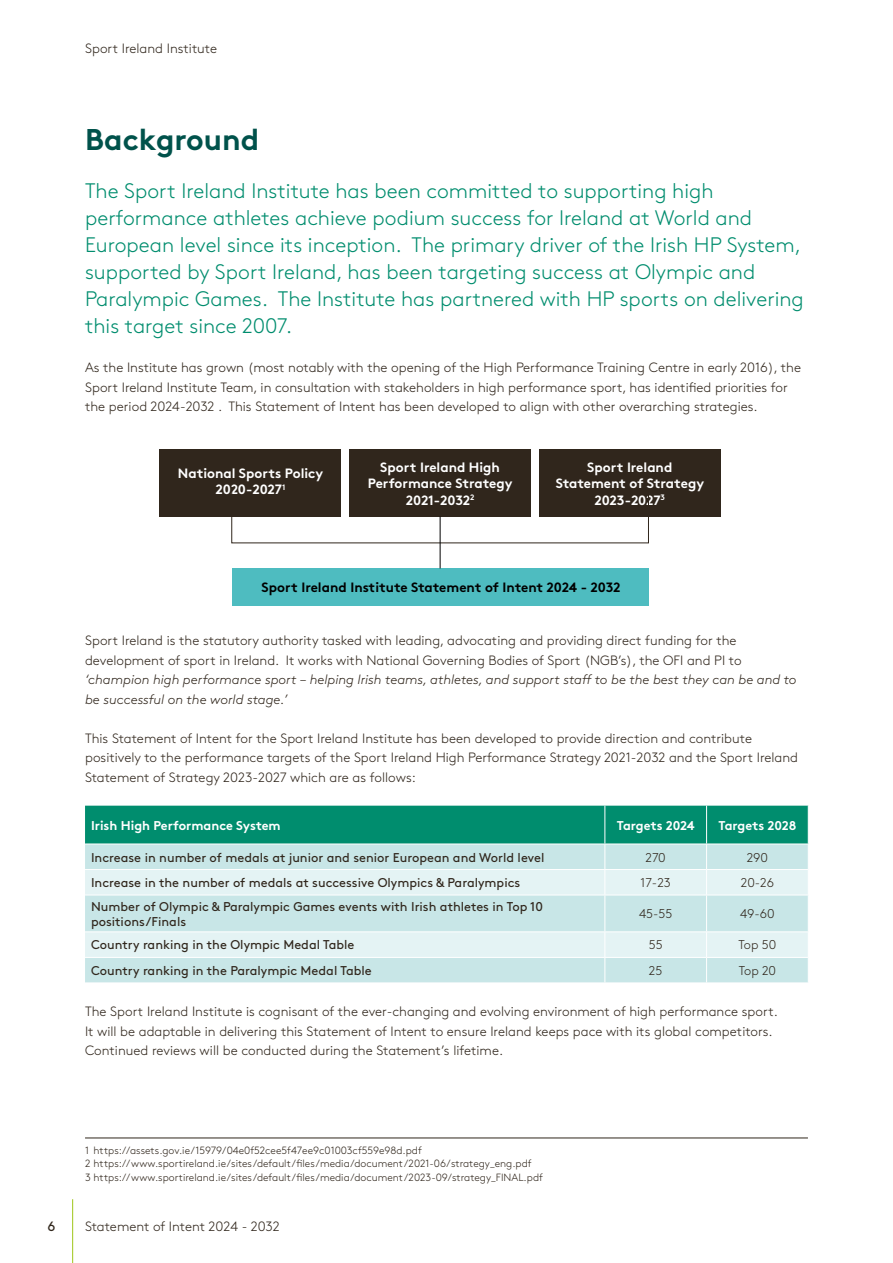
<style>
.page{position:relative;width:893px;height:1263px;background:#fff}
.page>*{position:absolute;margin:0;border:0;box-sizing:border-box;transform-origin:0 0}
.t1{font:700 30px "Brown Std";color:#00524b}
.t2{font:300 21px/27px "Brown Std";color:#008d6e}
.t3{font:300 13.5px/19.5px "Brown Std";color:#30261c}
.t4{font:700 13.5px/16.5px "Brown Std";color:#fff;text-align:center}
.t5{font:700 13.5px "Brown Std";color:#000}
.t6{font:13.5px "Brown Std";color:#30261c}
.t7{font:12.75px/15.3px "Brown Std";color:#30261c}
.t8{font:700 12.75px "Brown Std";color:#fff}
.t9{font:300 12.75px "Brown Std";color:#30261c}
.t10{font:300 10.5px "Brown Std";color:#30261c}
.s1{font-style:italic}
</style>
<div class="page">
<hr style="left:72px;top:1199px;width:1px;height:64px;background:#9fc519">
<div style="left:85px;top:958px;width:723px;height:24px;background:#c8e6e7"></div>
<svg style="left:85px;top:896px;width:723px;height:61px;background:#d3ebec"></svg>
<hr style="left:85px;top:931px;width:520px;height:1px;background:#fff">
<hr style="left:605px;top:931px;width:102px;height:1px;background:#fff">
<hr style="left:707px;top:931px;width:102px;height:1px;background:#fff">
<hr style="left:604px;top:895px;width:1px;height:36px;background:#fff">
<svg style="left:604px;top:932px;width:1px;height:50px"></svg>
<svg style="left:85px;top:806px;width:724px;height:89px;background:#7dc4b8"></svg>
<hr style="left:706px;top:895px;width:1px;height:36px;background:#fff">
<svg style="left:706px;top:932px;width:1px;height:50px"></svg>
<div style="left:160px;top:449px;width:181px;height:67px;background:#30261c"></div>
<div style="left:350px;top:449px;width:181px;height:67px;background:#30261c"></div>
<div style="left:232px;top:568px;width:416px;height:38px;background:#4ebcc0"></div>
<div style="left:539px;top:449px;width:181px;height:67px;background:#30261c"></div>
<div style="left:231px;top:490px;width:418px;height:53px;border:1px solid #30261c"></div>
<hr style="left:440px;top:516px;width:1px;height:52px;background:#000">
<hr style="left:85px;top:1137px;width:723px;height:1px;background:#30261c">
<p class="t3" style="left:85px;top:38px;width:134px">Sport Ireland Institute</p>
<p class="t1" style="left:85px;top:121px;width:176px">Background</p>
<p class="t2" style="left:85px;top:178px;width:720px">The Sport Ireland Institute has been committed to supporting high performance athletes achieve podium success for Ireland at World and European level since its inception. The primary driver of the Irish HP System, supported by Sport Ireland, has been targeting success at Olympic and Paralympic Games. The Institute has partnered with HP sports on delivering this target since 2007.</p>
<p class="t3" style="left:85px;top:358px;width:717px">As the Institute has grown (most notably with the opening of the High Performance Training Centre in early 2016), the<br>Sport Ireland Institute Team, in consultation with stakeholders in high performance sport, has identified priorities for the period 2024-2032 . This Statement of Intent has been developed to align with other overarching strategies.</p>
<p class="t4" style="left:178px;top:465px;width:147px">National Sports Policy<br>2020-2027<sup>1</sup></p>
<p class="t4" style="left:368px;top:458px;width:146px">Sport Ireland High<br>Performance Strategy<br>2021-2032<sup>2</sup></p>
<p class="t4" style="left:556px;top:458px;width:150px">Sport Ireland<br>Statement of Strategy<br>2023-2027<sup>3</sup></p>
<p class="t5" style="left:262px;top:579px;width:360px">Sport Ireland Institute Statement of Intent 2024 - 2032</p>
<p class="t3" style="left:85px;top:631px;width:713px">Sport Ireland is the statutory authority tasked with leading, advocating and providing direct funding for the development of sport in Ireland. It works with National Governing Bodies of Sport (NGB’s), the OFI and PI to <span class="s1">‘champion high performance sport – helping Irish teams, athletes, and support staff to be the best they can be and to be successful on the world stage.’</span></p>
<p class="t3" style="left:85px;top:728px;width:715px">This Statement of Intent for the Sport Ireland Institute has been developed to provide direction and contribute positively to the performance targets of the Sport Ireland High Performance Strategy 2021-2032 and the Sport Ireland<br>Statement of Strategy 2023-2027 which are as follows:</p>
<p class="t8" style="left:91px;top:817px;width:191px">Irish High Performance System</p>
<p class="t8" style="left:617px;top:817px;width:80px">Targets 2024</p>
<p class="t8" style="left:718px;top:817px;width:79px">Targets 2028</p>
<p class="t7" style="left:91px;top:849px;width:455px">Increase in number of medals at junior and senior European and World level</p>
<p class="t9" style="left:646px;top:850px;width:22px">270</p>
<p class="t9" style="left:747px;top:850px;width:23px">290</p>
<p class="t7" style="left:91px;top:875px;width:431px">Increase in the number of medals at successive Olympics &amp; Paralympics</p>
<p class="t9" style="left:641px;top:875px;width:32px">17-23</p>
<p class="t9" style="left:741px;top:875px;width:35px">20-26</p>
<p class="t7" style="left:91px;top:898px;width:453px">Number of Olympic &amp; Paralympic Games events with Irish athletes in Top 10 positions/Finals</p>
<p class="t9" style="left:639px;top:907px;width:35px">45-55</p>
<p class="t9" style="left:740px;top:907px;width:36px">49-60</p>
<p class="t7" style="left:91px;top:937px;width:265px">Country ranking in the Olympic Medal Table</p>
<p class="t9" style="left:649px;top:938px;width:15px">55</p>
<p class="t9" style="left:738px;top:938px;width:39px">Top 50</p>
<p class="t7" style="left:91px;top:963px;width:282px">Country ranking in the Paralympic Medal Table</p>
<p class="t9" style="left:649px;top:963px;width:15px">25</p>
<p class="t9" style="left:739px;top:963px;width:39px">Top 20</p>
<p class="t3" style="left:85px;top:1002px;width:694px">The Sport Ireland Institute is cognisant of the ever-changing and evolving environment of high performance sport.<br>It will be adaptable in delivering this Statement of Intent to ensure Ireland keeps pace with its global competitors.<br>Continued reviews will be conducted during the Statement’s lifetime.</p>
<p class="t6" style="left:47px;top:1218px;width:9px">6</p>
<p class="t10" style="left:85px;top:1144px;width:338px">1 https://assets.gov.ie/15979/04e0f52cee5f47ee9c01003cf559e98d.pdf</p>
<p class="t10" style="left:85px;top:1158px;width:448px">2 https://www.sportireland.ie/sites/default/files/media/document/2021-06/strategy_eng.pdf</p>
<p class="t10" style="left:85px;top:1171px;width:459px">3 https://www.sportireland.ie/sites/default/files/media/document/2023-09/strategy_FINAL.pdf</p>
<p class="t3" style="left:85px;top:1216px;width:196px">Statement of Intent 2024 - 2032</p>
</div>
